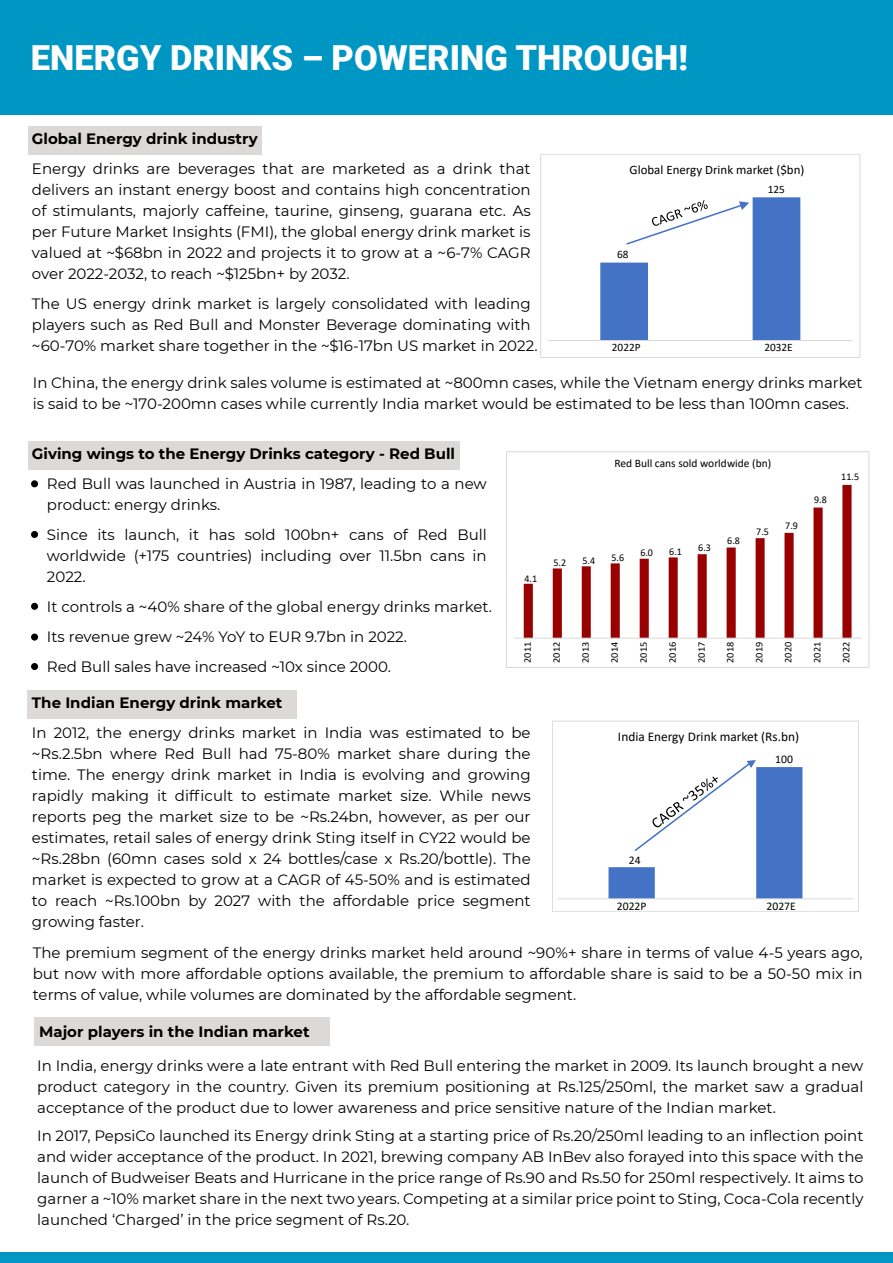
<style>
.page{position:relative;width:893px;height:1263px;background:#fff}
.page>*{position:absolute;margin:0;border:0;box-sizing:border-box;transform-origin:0 0}
.t1{font:900 34.5px "Roboto";color:#fff}
.t2{font:15px/21px "Montserrat";color:#000;text-align:justify}
.t3{font:700 15px "Montserrat";color:#000}
.t4{font:13.35px "Calibri";color:#000}
.t5{font:12.9px "Calibri";color:#000}
.t6{font:11.7px "Calibri";letter-spacing:-.005em;color:#000}
.t7{font:11.55px "Calibri";color:#000}
.t8{font:11.25px "Calibri";letter-spacing:-.005em;color:#000}
.t9{font:10.35px "Calibri";color:#000}
.t10{font:10.05px "Calibri";letter-spacing:-.005em;color:#000}
</style>
<div class="page">
<div style="left:28px;top:126px;width:233px;height:28px;background:#dbdad9"></div>
<div style="left:0;top:0;width:893px;height:115px;background:#0096c3"></div>
<div style="left:0;top:1253px;width:893px;height:10px;background:#0096c3"></div>
<svg style="left:600px;top:197px;width:200px;height:143px"></svg>
<hr style="left:548px;top:340px;width:305px;height:1px;background:#d9d9d9">
<div style="left:540px;top:154px;width:320px;height:204px;border:1px solid #d9d9d9"></div>
<div style="left:28px;top:690px;width:269px;height:29px;background:#dbdad9"></div>
<hr style="left:558px;top:898px;width:295px;height:1px;background:#d9d9d9">
<div style="left:552px;top:721px;width:307px;height:191px;border:1px solid #d9d9d9"></div>
<svg style="left:608px;top:760px;width:194px;height:139px"></svg>
<div style="left:34px;top:1017px;width:296px;height:28px;background:#dbdad9"></div>
<div style="left:31px;top:480px;width:7px;height:8px;background:#000;border-radius:3px"></div>
<div style="left:31px;top:531px;width:7px;height:7px;background:#000;border-radius:3px"></div>
<div style="left:31px;top:602px;width:7px;height:8px;background:#000;border-radius:3px"></div>
<div style="left:31px;top:633px;width:7px;height:8px;background:#000;border-radius:3px"></div>
<div style="left:28px;top:441px;width:432px;height:28px;background:#dbdad9"></div>
<svg style="left:524px;top:485px;width:327px;height:153px"></svg>
<hr style="left:514px;top:638px;width:347px;height:1px;background:#d9d9d9">
<div style="left:506px;top:451px;width:363px;height:217px;border:1px solid #d9d9d9"></div>
<div style="left:31px;top:663px;width:7px;height:7px;background:#000;border-radius:3px"></div>
<h1 class="t1" style="left:31px;top:33px;width:659px">ENERGY DRINKS – POWERING THROUGH!</h1>
<p class="t3" style="left:32px;top:128px;width:227px">Global Energy drink industry</p>
<p class="t2" style="left:32px;top:158px;width:500px">Energy drinks are beverages that are marketed as a drink that delivers an instant energy boost and contains high concentration of stimulants, majorly caffeine, taurine, ginseng, guarana etc. As per Future Market Insights (FMI), the global energy drink market is valued at ~$68bn in 2022 and projects it to grow at a ~6-7% CAGR over 2022-2032, to reach ~$125bn+ by 2032.</p>
<p class="t2" style="left:32px;top:293px;width:507px;text-align:left">The US energy drink market is largely consolidated with leading players such as Red Bull and Monster Beverage dominating with ~60-70% market share together in the ~$16-17bn US market in 2022.</p>
<p class="t5" style="left:629px;top:161px;width:176px">Global Energy Drink market ($bn)</p>
<p class="t8" style="left:617px;top:246px;width:13px">68</p>
<p class="t8" style="left:768px;top:181px;width:19px">125</p>
<p class="t8" style="left:612px;top:340px;width:30px">2022P</p>
<p class="t8" style="left:764px;top:340px;width:30px">2032E</p>
<p class="t2" style="left:33px;top:371px;width:831px">In China, the energy drink sales volume is estimated at ~800mn cases, while the Vietnam energy drinks market is said to be ~170-200mn cases while currently India market would be estimated to be less than 100mn cases.</p>
<p class="t3" style="left:32px;top:443px;width:425px">Giving wings to the Energy Drinks category - Red Bull</p>
<p class="t2" style="left:47px;top:472px;width:441px">Red Bull was launched in Austria in 1987, leading to a new product: energy drinks.</p>
<p class="t2" style="left:47px;top:523px;width:441px">Since its launch, it has sold 100bn+ cans of Red Bull worldwide (+175 countries) including over 11.5bn cans in 2022.</p>
<p class="t2" style="left:47px;top:591px;width:446px;line-height:30px;text-align:left">It controls a ~40% share of the global energy drinks market.<br>Its revenue grew ~24% YoY to EUR 9.7bn in 2022.<br>Red Bull sales have increased ~10x since 2000.</p>
<p class="t9" style="left:524px;top:571px;width:14px">4.1</p>
<p class="t7" style="left:614px;top:455px;width:158px">Red Bull cans sold worldwide (bn)</p>
<p class="t9" style="left:553px;top:555px;width:14px">5.2</p>
<p class="t9" style="left:582px;top:553px;width:14px">5.4</p>
<p class="t9" style="left:611px;top:550px;width:14px">5.6</p>
<p class="t9" style="left:640px;top:545px;width:14px">6.0</p>
<p class="t9" style="left:669px;top:544px;width:14px">6.1</p>
<p class="t9" style="left:698px;top:541px;width:14px">6.3</p>
<p class="t9" style="left:727px;top:534px;width:14px">6.8</p>
<p class="t9" style="left:756px;top:524px;width:14px">7.5</p>
<p class="t9" style="left:785px;top:519px;width:14px">7.9</p>
<p class="t9" style="left:814px;top:493px;width:14px">9.8</p>
<p class="t9" style="left:841px;top:469px;width:19px">11.5</p>
<p class="t10" style="left:520px;top:663px;width:22px;rotate:-90deg">2011</p>
<p class="t10" style="left:549px;top:663px;width:22px;rotate:-90deg">2012</p>
<p class="t10" style="left:578px;top:663px;width:22px;rotate:-90deg">2013</p>
<p class="t10" style="left:607px;top:663px;width:22px;rotate:-90deg">2014</p>
<p class="t10" style="left:636px;top:663px;width:22px;rotate:-90deg">2015</p>
<p class="t10" style="left:665px;top:663px;width:22px;rotate:-90deg">2016</p>
<p class="t10" style="left:694px;top:663px;width:22px;rotate:-90deg">2017</p>
<p class="t10" style="left:723px;top:663px;width:22px;rotate:-90deg">2018</p>
<p class="t10" style="left:752px;top:663px;width:22px;rotate:-90deg">2019</p>
<p class="t10" style="left:781px;top:663px;width:22px;rotate:-90deg">2020</p>
<p class="t10" style="left:810px;top:663px;width:22px;rotate:-90deg">2021</p>
<p class="t10" style="left:839px;top:663px;width:22px;rotate:-90deg">2022</p>
<p class="t3" style="left:32px;top:692px;width:252px">The Indian Energy drink market</p>
<p class="t2" style="left:32px;top:722px;width:500px">In 2012, the energy drinks market in India was estimated to be ~Rs.2.5bn where Red Bull had 75-80% market share during the time. The energy drink market in India is evolving and growing rapidly making it difficult to estimate market size. While news reports peg the market size to be ~Rs.24bn, however, as per our estimates, retail sales of energy drink Sting itself in CY22 would be ~Rs.28bn (60mn cases sold x 24 bottles/case x Rs.20/bottle). The market is expected to grow at a CAGR of 45-50% and is estimated to reach ~Rs.100bn by 2027 with the affordable price segment growing faster.</p>
<p class="t2" style="left:33px;top:942px;width:831px">The premium segment of the energy drinks market held around ~90%+ share in terms of value 4-5 years ago, but now with more affordable options available, the premium to affordable share is said to be a 50-50 mix in terms of value, while volumes are dominated by the affordable segment.</p>
<p class="t4" style="left:618px;top:728px;width:183px">India Energy Drink market (Rs.bn)</p>
<p class="t6" style="left:775px;top:751px;width:19px">100</p>
<p class="t6" style="left:629px;top:851px;width:13px">24</p>
<p class="t6" style="left:617px;top:898px;width:31px">2022P</p>
<p class="t6" style="left:767px;top:898px;width:31px">2027E</p>
<p class="t3" style="left:39px;top:1020px;width:272px">Major players in the Indian market</p>
<p class="t2" style="left:37px;top:1054px;width:828px">In India, energy drinks were a late entrant with Red Bull entering the market in 2009. Its launch brought a new product category in the country. Given its premium positioning at Rs.125/250ml, the market saw a gradual acceptance of the product due to lower awareness and price sensitive nature of the Indian market.</p>
<p class="t2" style="left:37px;top:1125px;width:828px">In 2017, PepsiCo launched its Energy drink Sting at a starting price of Rs.20/250ml leading to an inflection point and wider acceptance of the product. In 2021, brewing company AB InBev also forayed into this space with the launch of Budweiser Beats and Hurricane in the price range of Rs.90 and Rs.50 for 250ml respectively. It aims to garner a ~10% market share in the next two years. Competing at a similar price point to Sting, Coca-Cola recently launched ‘Charged’ in the price segment of Rs.20.</p>
</div>
